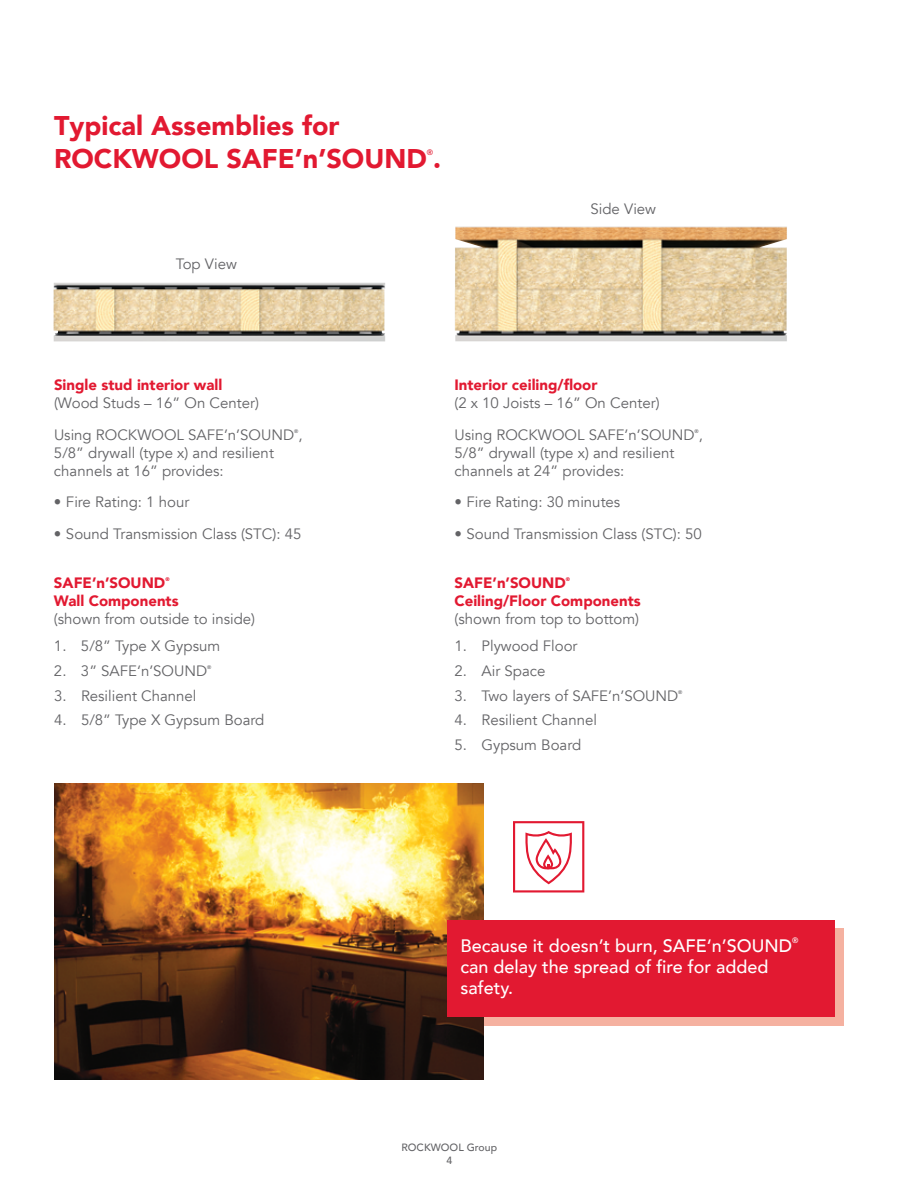
<style>
.page{position:relative;width:918px;height:1188px;background:#fff}
.page>*{position:absolute;margin:0;border:0;box-sizing:border-box;transform-origin:0 0}
.t1{font:900 27px/33px "Avenir";color:#e21931}
.t2{font:500 18px/21px "Avenir";color:#fff}
.t3{font:15px/31.5px "Avenir";color:#636366}
.t4{font:900 15px "Avenir";color:#e21931}
.t5{font:500 10.5px/12.6px "Avenir";color:#636366;text-align:center}
.t6{font:500 7.8px "Avenir";color:#e21931}
.t7{font:500 7.8px "Avenir";color:#fff}
.t8{font:500 5.25px "Avenir";color:#636366}
.t9{font:900 5.25px "Avenir";color:#e21931}
</style>
<div class="page">
<div style="left:456px;top:928px;width:388px;height:98px;background:#f5b1a0"></div>
<img style="left:54px;top:783px;width:429px;height:297px">
<img style="left:455px;top:226px;width:332px;height:115px">
<img style="left:54px;top:283px;width:331px;height:58px">
<div style="left:447px;top:920px;width:388px;height:96px;background:#e21931"></div>
<svg style="left:513px;top:821px;width:71px;height:71px"></svg>
<h1 class="t1" style="left:54px;top:108px;width:389px">Typical Assemblies for<br>ROCKWOOL SAFE’n’SOUND .</h1>
<p class="t6" style="left:427px;top:145px;width:8px">®</p>
<p class="t3" style="left:176px;top:248px;width:63px">Top View</p>
<p class="t3" style="left:591px;top:193px;width:67px">Side View</p>
<p class="t4" style="left:54px;top:372px;width:170px">Single stud interior wall</p>
<p class="t3" style="left:54px;top:387px;width:250px">(Wood Studs – 16” On Center)<br>Using ROCKWOOL SAFE’n’SOUND ,</p>
<p class="t8" style="left:294px;top:426px;width:6px">®</p>
<p class="t3" style="left:54px;top:444px;width:221px;line-height:18px">5/8” drywall (type x) and resilient channels at 16” provides:</p>
<p class="t3" style="left:54px;top:486px;width:137px">• Fire Rating: 1 hour</p>
<p class="t3" style="left:54px;top:518px;width:249px">• Sound Transmission Class (STC): 45</p>
<p class="t4" style="left:54px;top:570px;width:113px">SAFE’n’SOUND</p>
<p class="t9" style="left:165px;top:575px;width:6px">®</p>
<p class="t4" style="left:54px;top:588px;width:126px">Wall Components</p>
<p class="t3" style="left:54px;top:603px;width:203px">(shown from outside to inside)</p>
<p class="t3" style="left:54px;top:630px;width:168px">1. 5/8” Type X Gypsum</p>
<p class="t3" style="left:54px;top:655px;width:155px">2. 3” SAFE‘n’SOUND</p>
<p class="t8" style="left:207px;top:662px;width:6px">®</p>
<p class="t3" style="left:54px;top:680px;width:144px">3. Resilient Channel</p>
<p class="t3" style="left:54px;top:705px;width:212px">4. 5/8” Type X Gypsum Board</p>
<p class="t4" style="left:454px;top:372px;width:145px">Interior ceiling/floor</p>
<p class="t3" style="left:454px;top:387px;width:250px">(2 x 10 Joists – 16” On Center)<br>Using ROCKWOOL SAFE’n’SOUND ,</p>
<p class="t8" style="left:695px;top:426px;width:6px">®</p>
<p class="t3" style="left:454px;top:444px;width:221px;line-height:18px">5/8” drywall (type x) and resilient channels at 24” provides:</p>
<p class="t3" style="left:454px;top:486px;width:167px">• Fire Rating: 30 minutes</p>
<p class="t3" style="left:454px;top:518px;width:249px">• Sound Transmission Class (STC): 50</p>
<p class="t4" style="left:454px;top:570px;width:113px">SAFE’n’SOUND</p>
<p class="t9" style="left:566px;top:575px;width:6px">®</p>
<p class="t4" style="left:454px;top:588px;width:188px">Ceiling/Floor Components</p>
<p class="t3" style="left:454px;top:603px;width:186px">(shown from top to bottom)</p>
<p class="t3" style="left:454px;top:630px;width:125px">1. Plywood Floor</p>
<p class="t3" style="left:454px;top:655px;width:92px">2. Air Space</p>
<p class="t3" style="left:454px;top:680px;width:225px">3. Two layers of SAFE’n’SOUND</p>
<p class="t8" style="left:678px;top:687px;width:6px">®</p>
<p class="t3" style="left:454px;top:705px;width:144px">4. Resilient Channel</p>
<p class="t3" style="left:454px;top:729px;width:128px">5. Gypsum Board</p>
<p class="t2" style="left:461px;top:934px;width:333px">Because it doesn’t burn, SAFE‘n’SOUND</p>
<p class="t7" style="left:792px;top:934px;width:8px">®</p>
<p class="t2" style="left:461px;top:955px;width:309px">can delay the spread of fire for added safety.</p>
<p class="t5" style="left:401px;top:1141px;width:97px">ROCKWOOL Group<br>4</p>
</div>
